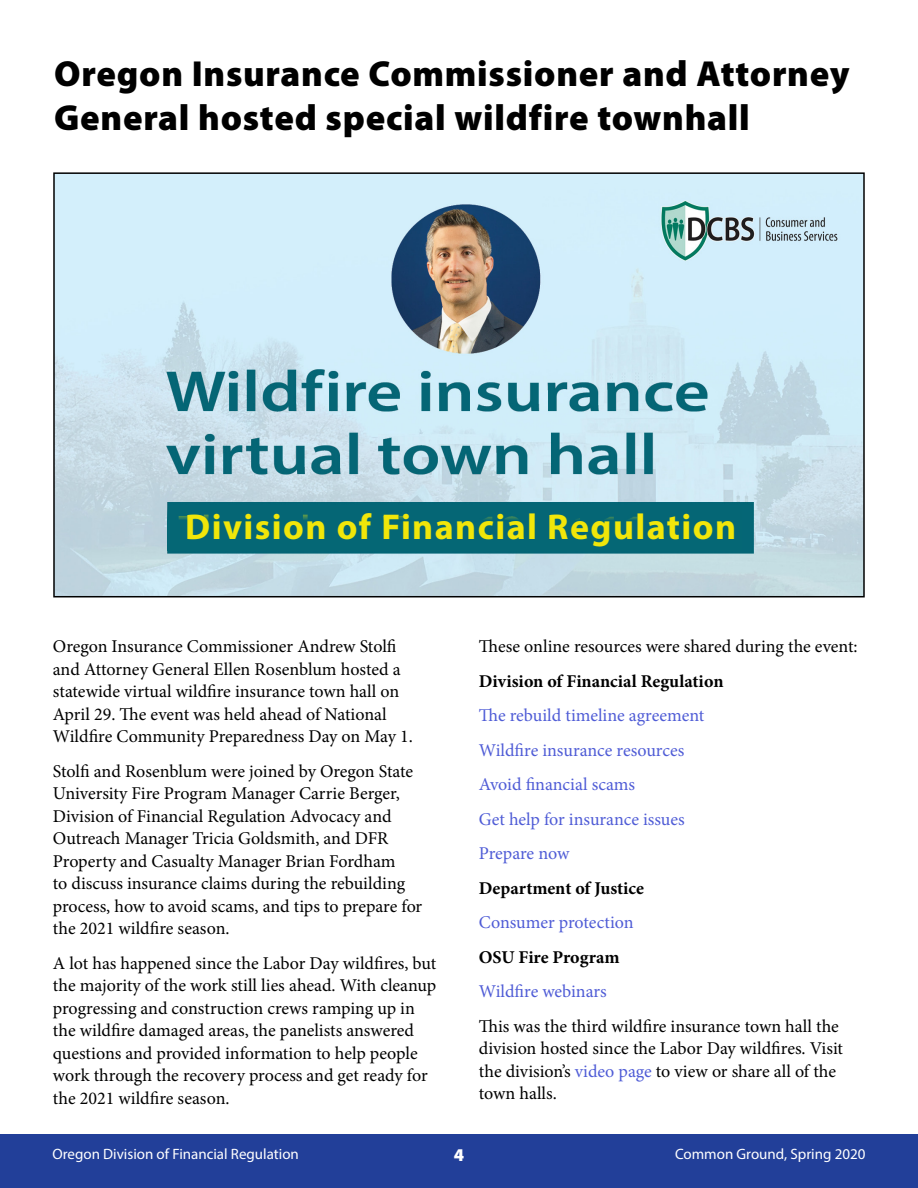
<style>
.page{position:relative;width:918px;height:1188px;background:#fff}
.page>*{position:absolute;margin:0;border:0;box-sizing:border-box;transform-origin:0 0}
.t1{font:900 36.3px/43.7px "Myriad Pro";letter-spacing:.02em;color:#000}
.t2{font:700 36px "Myriad Pro";letter-spacing:.04em;color:#f1e60a}
.body{font:18px/22.5px "Minion Pro";color:#000}
.body-2{font:18px "Minion Pro";letter-spacing:-.005em;color:#4f5cd6}
.body-3{font:700 18px "Minion Pro";color:#000}
.t3{font:900 18px "Myriad Pro";color:#fff}
.t4{font:15px "Myriad Pro";color:#fff}
.s1{color:#4f5cd6}
</style>
<div class="page">
<div style="left:0;top:1134px;width:918px;height:54px;background:#223f99"></div>
<img style="left:56px;top:175px;width:806px;height:419px">
<div style="left:53px;top:172px;width:812px;height:425px;border:2px solid #000"></div>
<div style="left:167px;top:508px;width:575px;height:43px;background:#056775"></div>
<p class="t1" style="left:54px;top:53px;width:797px">Oregon Insurance Commissioner and Attorney<br>General hosted special wildfire townhall</p>
<p class="t2" style="left:185px;top:503px;width:553px">Division of Financial Regulation</p>
<p class="body" style="left:53px;top:636px;width:362px">Oregon Insurance Commissioner Andrew Stolfi and Attorney General Ellen Rosenblum hosted a statewide virtual wildfire insurance town hall on April 29. The event was held ahead of National Wildfire Community Preparedness Day on May 1.</p>
<p class="body" style="left:53px;top:760px;width:371px">Stolfi and Rosenblum were joined by Oregon State University Fire Program Manager Carrie Berger, Division of Financial Regulation Advocacy and Outreach Manager Tricia Goldsmith, and DFR Property and Casualty Manager Brian Fordham<br>to discuss insurance claims during the rebuilding process, how to avoid scams, and tips to prepare for the 2021 wildfire season.</p>
<p class="body" style="left:53px;top:952px;width:385px">A lot has happened since the Labor Day wildfires, but the majority of the work still lies ahead. With cleanup progressing and construction crews ramping up in the wildfire damaged areas, the panelists answered questions and provided information to help people work through the recovery process and get ready for the 2021 wildfire season.</p>
<p class="body" style="left:479px;top:636px;width:380px">These online resources were shared during the event:</p>
<p class="body-3" style="left:479px;top:669px;width:246px">Division of Financial Regulation</p>
<p class="body-2" style="left:479px;top:704px;width:227px">The rebuild timeline agreement</p>
<p class="body-2" style="left:479px;top:738px;width:207px">Wildfire insurance resources</p>
<p class="body-2" style="left:479px;top:773px;width:158px">Avoid financial scams</p>
<p class="body-2" style="left:479px;top:807px;width:207px">Get help for insurance issues</p>
<p class="body-2" style="left:479px;top:842px;width:92px">Prepare now</p>
<p class="body-3" style="left:479px;top:876px;width:167px">Department of Justice</p>
<p class="body-2" style="left:479px;top:911px;width:156px">Consumer protection</p>
<p class="body-3" style="left:479px;top:945px;width:142px">OSU Fire Program</p>
<p class="body-2" style="left:479px;top:980px;width:129px">Wildfire webinars</p>
<p class="body" style="left:479px;top:1015px;width:366px">This was the third wildfire insurance town hall the division hosted since the Labor Day wildfires. Visit the division’s <span class="s1">video page</span> to view or share all of the town halls.</p>
<p class="t4" style="left:52px;top:1144px;width:248px">Oregon Division of Financial Regulation</p>
<p class="t3" style="left:454px;top:1145px;width:12px">4</p>
<p class="t4" style="left:675px;top:1144px;width:192px">Common Ground, Spring 2020</p>
</div>
